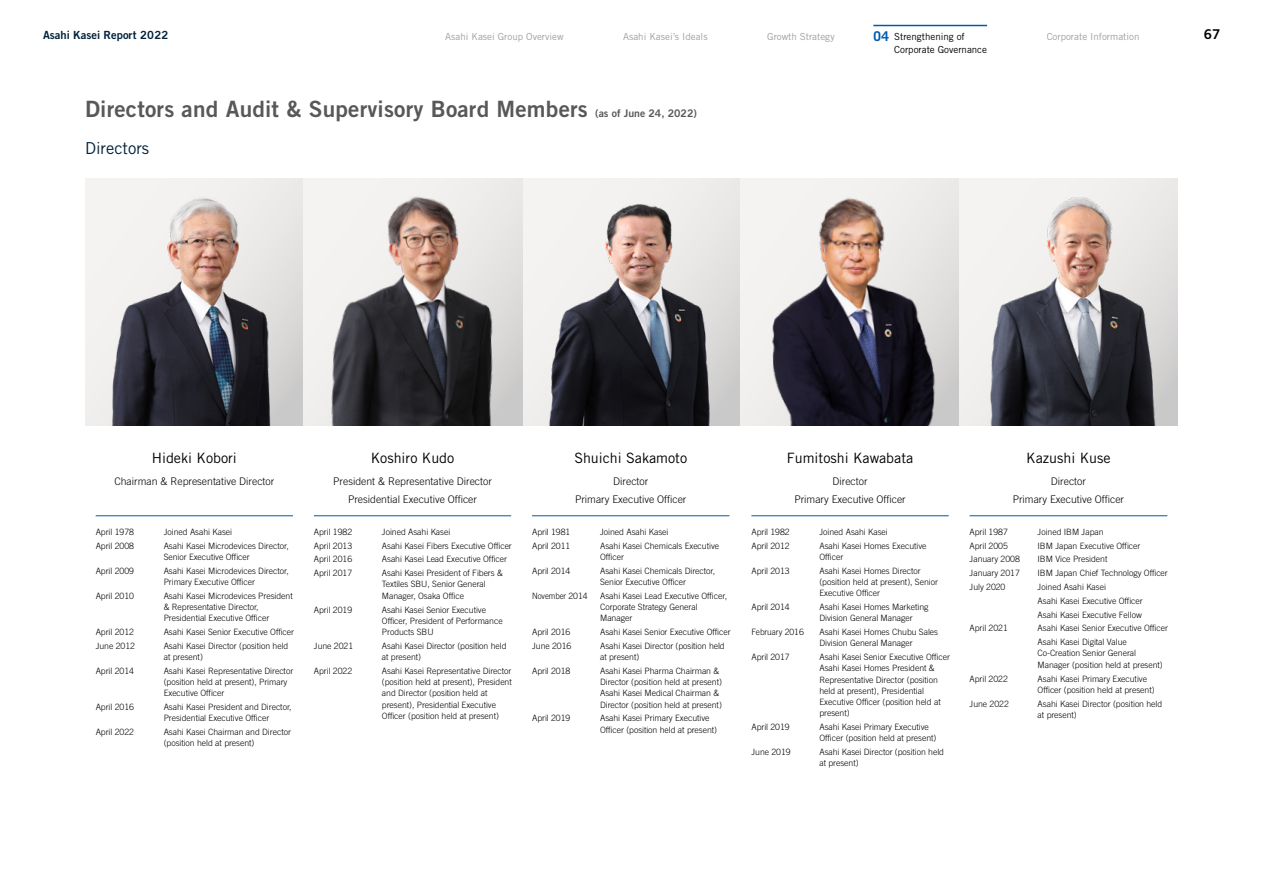
<style>
.page{position:relative;width:1263px;height:893px;background:#fff}
.page>*{position:absolute;margin:0;border:0;box-sizing:border-box;transform-origin:0 0}
.t1{font:22.5px "Trade Gothic LT Std Bd 2";letter-spacing:.01em;color:#595757}
.t2{font:16.5px "Trade Gothic LT Std";color:#00223c}
.t3{font:14.25px "Trade Gothic LT Std";color:#000}
.t4{font:13.5px "Trade Gothic LT Std Bd 2";color:#000}
.t5{font:11.25px "Trade Gothic LT Std Bd 2";color:#00223c}
.t6{font:300 10.5px/18px "Trade Gothic LT Std";color:#000;text-align:center}
.t7{font:9.75px "Trade Gothic LT Std";color:#9fa0a0}
.t8{font:9.75px "Trade Gothic LT Std";color:#000}
.t9{font:300 8.7px/11.2px "Trade Gothic LT Std";letter-spacing:-.005em;color:#000}
.t10{font:300 8.7px "Trade Gothic LT Std";letter-spacing:-.005em;color:#000;scale:.9 1}
.t11{font:300 8.7px "Trade Gothic LT Std";letter-spacing:-.005em;color:#000;scale:.95 1}
.s1{font-weight:700;font-size:13.5px;color:#005bac}
.s2{font-size:10.5px}
</style>
<div class="page">
<hr style="left:96px;top:515px;width:197px;height:1px;background:#005bac">
<hr style="left:314px;top:515px;width:197px;height:1px;background:#005bac">
<hr style="left:532px;top:515px;width:197px;height:1px;background:#005bac">
<hr style="left:751px;top:515px;width:198px;height:1px;background:#005bac">
<hr style="left:969px;top:515px;width:198px;height:1px;background:#005bac">
<hr style="left:873px;top:25px;width:114px;height:1px;background:#005bac">
<img style="left:522px;top:179px;width:217px;height:246px">
<svg style="left:741px;top:179px;width:218px;height:246px"></svg>
<img style="left:756px;top:179px;width:198px;height:246px">
<img style="left:959px;top:179px;width:219px;height:246px">
<svg style="left:85px;top:179px;width:219px;height:246px"></svg>
<svg style="left:304px;top:179px;width:218px;height:246px"></svg>
<p class="t5" style="left:43px;top:28px;width:127px">Asahi Kasei Report 2022</p>
<p class="t7" style="left:445px;top:31px;width:120px">Asahi Kasei Group Overview</p>
<p class="t7" style="left:623px;top:31px;width:86px">Asahi Kasei’s Ideals</p>
<p class="t7" style="left:767px;top:31px;width:69px">Growth Strategy</p>
<p class="t8" style="left:873px;top:31px;width:93px"><span class="s1">04</span> Strengthening of</p>
<p class="t7" style="left:1046px;top:31px;width:94px">Corporate Information</p>
<h3 class="t4" style="left:1204px;top:26px;width:18px">67</h3>
<p class="t8" style="left:894px;top:44px;width:94px">Corporate Governance</p>
<h1 class="t1" style="left:85px;top:95px;width:613px">Directors and Audit &amp; Supervisory Board Members <span class="s2">(as of June 24, 2022)</span></h1>
<h2 class="t2" style="left:85px;top:138px;width:66px">Directors</h2>
<h3 class="t3" style="left:152px;top:449px;width:87px">Hideki Kobori</h3>
<p class="t6" style="left:114px;top:472px;width:161px">Chairman &amp; Representative Director</p>
<p class="t9" style="left:96px;top:526px;width:40px">April 1978</p>
<p class="t9" style="left:164px;top:526px;width:70px">Joined Asahi Kasei</p>
<p class="t9" style="left:96px;top:540px;width:40px">April 2008</p>
<p class="t9" style="left:164px;top:540px;width:127px">Asahi Kasei Microdevices Director,<br>Senior Executive Officer</p>
<p class="t9" style="left:96px;top:565px;width:40px">April 2009</p>
<p class="t9" style="left:164px;top:565px;width:127px">Asahi Kasei Microdevices Director,<br>Primary Executive Officer</p>
<p class="t9" style="left:96px;top:590px;width:40px">April 2010</p>
<p class="t9" style="left:164px;top:590px;width:131px">Asahi Kasei Microdevices President &amp; Representative Director,<br>Presidential Executive Officer</p>
<p class="t9" style="left:96px;top:626px;width:40px">April 2012</p>
<p class="t9" style="left:164px;top:626px;width:132px">Asahi Kasei Senior Executive Officer</p>
<p class="t9" style="left:96px;top:640px;width:41px">June 2012</p>
<p class="t9" style="left:164px;top:640px;width:126px">Asahi Kasei Director (position held at present)</p>
<p class="t9" style="left:96px;top:665px;width:40px">April 2014</p>
<p class="t9" style="left:164px;top:665px;width:131px">Asahi Kasei Representative Director (position held at present), Primary<br>Executive Officer</p>
<p class="t9" style="left:96px;top:701px;width:40px">April 2016</p>
<p class="t9" style="left:164px;top:701px;width:129px">Asahi Kasei President and Director,<br>Presidential Executive Officer</p>
<p class="t9" style="left:96px;top:726px;width:40px">April 2022</p>
<p class="t9" style="left:164px;top:726px;width:129px">Asahi Kasei Chairman and Director (position held at present)</p>
<h3 class="t3" style="left:371px;top:449px;width:85px">Koshiro Kudo</h3>
<p class="t6" style="left:333px;top:472px;width:160px">President &amp; Representative Director<br>Presidential Executive Officer</p>
<p class="t9" style="left:314px;top:526px;width:40px">April 1982</p>
<p class="t9" style="left:382px;top:526px;width:70px">Joined Asahi Kasei</p>
<p class="t9" style="left:314px;top:540px;width:40px">April 2013</p>
<p class="t9" style="left:382px;top:540px;width:131px">Asahi Kasei Fibers Executive Officer</p>
<p class="t9" style="left:314px;top:554px;width:40px">April 2016</p>
<p class="t9" style="left:382px;top:554px;width:127px">Asahi Kasei Lead Executive Officer</p>
<p class="t9" style="left:314px;top:567px;width:40px">April 2017</p>
<p class="t9" style="left:382px;top:567px;width:122px">Asahi Kasei President of Fibers &amp;<br>Textiles SBU, Senior General<br>Manager, Osaka Office</p>
<p class="t9" style="left:314px;top:604px;width:40px">April 2019</p>
<p class="t9" style="left:382px;top:604px;width:122px">Asahi Kasei Senior Executive<br>Officer, President of Performance<br>Products SBU</p>
<p class="t9" style="left:314px;top:640px;width:41px">June 2021</p>
<p class="t9" style="left:382px;top:640px;width:126px">Asahi Kasei Director (position held at present)</p>
<p class="t9" style="left:314px;top:665px;width:40px">April 2022</p>
<p class="t9" style="left:382px;top:665px;width:131px">Asahi Kasei Representative Director (position held at present), President and Director (position held at present), Presidential Executive Officer (position held at present)</p>
<h3 class="t3" style="left:574px;top:449px;width:114px">Shuichi Sakamoto</h3>
<p class="t6" style="left:575px;top:472px;width:113px">Director<br>Primary Executive Officer</p>
<p class="t9" style="left:532px;top:526px;width:40px">April 1981</p>
<p class="t9" style="left:600px;top:526px;width:70px">Joined Asahi Kasei</p>
<p class="t9" style="left:532px;top:540px;width:40px">April 2011</p>
<p class="t9" style="left:600px;top:540px;width:121px">Asahi Kasei Chemicals Executive<br>Officer</p>
<p class="t9" style="left:532px;top:565px;width:40px">April 2014</p>
<p class="t9" style="left:600px;top:565px;width:117px">Asahi Kasei Chemicals Director,<br>Senior Executive Officer</p>
<p class="t10" style="left:532px;top:590px;width:63px">November 2014</p>
<p class="t9" style="left:600px;top:590px;width:128px">Asahi Kasei Lead Executive Officer,<br>Corporate Strategy General<br>Manager</p>
<p class="t9" style="left:532px;top:626px;width:40px">April 2016</p>
<p class="t9" style="left:600px;top:626px;width:132px">Asahi Kasei Senior Executive Officer</p>
<p class="t9" style="left:532px;top:640px;width:41px">June 2016</p>
<p class="t9" style="left:600px;top:640px;width:126px">Asahi Kasei Director (position held at present)</p>
<p class="t9" style="left:532px;top:665px;width:40px">April 2018</p>
<p class="t9" style="left:600px;top:665px;width:123px">Asahi Kasei Pharma Chairman &amp; Director (position held at present)<br>Asahi Kasei Medical Chairman &amp; Director (position held at present)</p>
<p class="t9" style="left:532px;top:713px;width:40px">April 2019</p>
<p class="t9" style="left:600px;top:713px;width:118px">Asahi Kasei Primary Executive<br>Officer (position held at present)</p>
<h3 class="t3" style="left:787px;top:449px;width:128px">Fumitoshi Kawabata</h3>
<p class="t6" style="left:794px;top:472px;width:113px">Director<br>Primary Executive Officer</p>
<p class="t9" style="left:751px;top:526px;width:40px">April 1982</p>
<p class="t9" style="left:819px;top:526px;width:70px">Joined Asahi Kasei</p>
<p class="t9" style="left:751px;top:540px;width:40px">April 2012</p>
<p class="t9" style="left:819px;top:540px;width:109px">Asahi Kasei Homes Executive<br>Officer</p>
<p class="t9" style="left:751px;top:565px;width:40px">April 2013</p>
<p class="t9" style="left:819px;top:565px;width:120px">Asahi Kasei Homes Director (position held at present), Senior<br>Executive Officer</p>
<p class="t9" style="left:751px;top:601px;width:40px">April 2014</p>
<p class="t9" style="left:819px;top:601px;width:111px">Asahi Kasei Homes Marketing<br>Division General Manager</p>
<p class="t11" style="left:751px;top:627px;width:57px">February 2016</p>
<p class="t9" style="left:819px;top:626px;width:120px">Asahi Kasei Homes Chubu Sales<br>Division General Manager</p>
<p class="t9" style="left:751px;top:651px;width:40px">April 2017</p>
<p class="t9" style="left:819px;top:651px;width:132px">Asahi Kasei Senior Executive Officer<br>Asahi Kasei Homes President &amp;<br>Representative Director (position held at present), Presidential<br>Executive Officer (position held at present)</p>
<p class="t9" style="left:751px;top:721px;width:40px">April 2019</p>
<p class="t9" style="left:819px;top:721px;width:118px">Asahi Kasei Primary Executive<br>Officer (position held at present)</p>
<p class="t9" style="left:751px;top:746px;width:41px">June 2019</p>
<p class="t9" style="left:819px;top:746px;width:126px">Asahi Kasei Director (position held at present)</p>
<h3 class="t3" style="left:1026px;top:449px;width:86px">Kazushi Kuse</h3>
<p class="t6" style="left:1013px;top:472px;width:113px">Director<br>Primary Executive Officer</p>
<p class="t9" style="left:969px;top:526px;width:40px">April 1987</p>
<p class="t9" style="left:1037px;top:526px;width:68px">Joined IBM Japan</p>
<p class="t9" style="left:969px;top:540px;width:40px">April 2005</p>
<p class="t9" style="left:1037px;top:540px;width:104px">IBM Japan Executive Officer</p>
<p class="t9" style="left:969px;top:554px;width:52px">January 2008</p>
<p class="t9" style="left:1037px;top:554px;width:71px">IBM Vice President</p>
<p class="t9" style="left:969px;top:567px;width:52px">January 2017</p>
<p class="t9" style="left:1037px;top:567px;width:132px">IBM Japan Chief Technology Officer</p>
<p class="t9" style="left:969px;top:581px;width:37px">July 2020</p>
<p class="t9" style="left:1037px;top:580px;width:107px;line-height:13.8px">Joined Asahi Kasei<br>Asahi Kasei Executive Officer<br>Asahi Kasei Executive Fellow</p>
<p class="t9" style="left:969px;top:623px;width:40px">April 2021</p>
<p class="t9" style="left:1037px;top:621px;width:132px;line-height:13.8px">Asahi Kasei Senior Executive Officer<br>Asahi Kasei Digital Value</p>
<p class="t9" style="left:1037px;top:648px;width:127px">Co-Creation Senior General<br>Manager (position held at present)</p>
<p class="t9" style="left:969px;top:673px;width:40px">April 2022</p>
<p class="t9" style="left:1037px;top:673px;width:118px">Asahi Kasei Primary Executive<br>Officer (position held at present)</p>
<p class="t9" style="left:969px;top:698px;width:41px">June 2022</p>
<p class="t9" style="left:1037px;top:698px;width:126px">Asahi Kasei Director (position held at present)</p>
</div>
